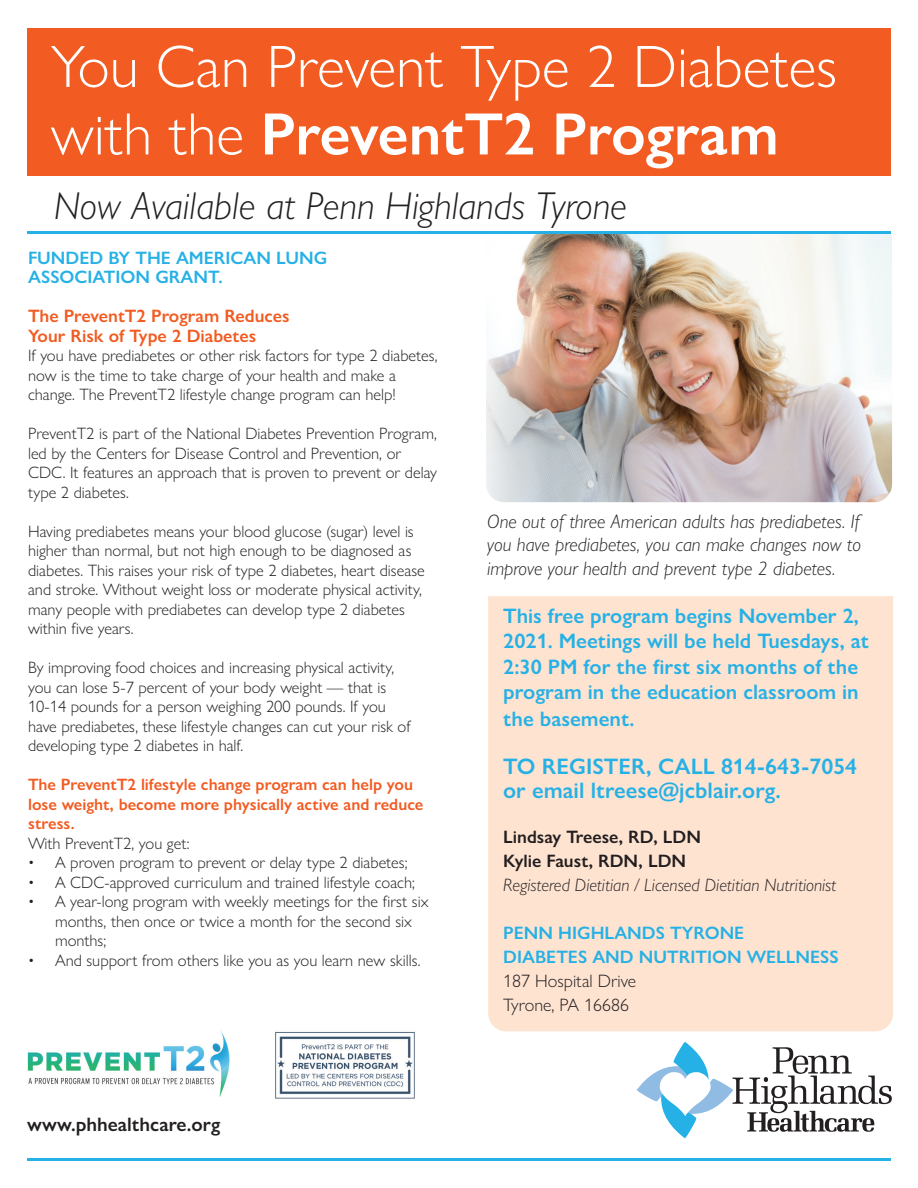
<style>
.page{position:relative;width:918px;height:1188px;background:#fff}
.page>*{position:absolute;margin:0;border:0;box-sizing:border-box;transform-origin:0 0}
.t1{font:300 60px/67.5px "Gill Sans Nova";color:#fff}
.t2{font:italic 300 39px "Gill Sans Nova";color:#231f20}
.t3{font:600 22.5px/24px "Gill Sans Nova";color:#26b1e6}
.t4{font:600 21px/25.8px "Gill Sans Nova";color:#26b1e6}
.t5{font:italic 300 19.5px/23.2px "Gill Sans Nova";color:#231f20;text-align:justify}
.t6{font:600 19.5px "Gill Sans Nova";color:#231f20}
.t7{font:600 18px/19.5px "Gill Sans Nova";color:#26b1e6}
.t8{font:600 18px/19.5px "Gill Sans Nova";color:#f25b21}
.t9{font:italic 300 18px "Gill Sans Nova";color:#231f20}
.t10{font:600 18px/24px "Gill Sans Nova";color:#231f20}
.t11{font:300 18px/24px "Gill Sans Nova";color:#231f20}
.t12{font:300 16.5px/19.5px "Gill Sans Nova";color:#231f20}
.t13{font:600 16.5px/19.5px "Gill Sans Nova";color:#f25b21}
.s1{font-weight:600}
</style>
<div class="page">
<img style="left:27px;top:1031px;width:388px;height:68px">
<img style="left:486px;top:234px;width:406px;height:268px">
<div style="left:488px;top:596px;width:405px;height:435px;background:#fee3d1"></div>
<div style="left:27px;top:28px;width:864px;height:148px;background:#f25b21"></div>
<hr style="left:27px;top:1158px;width:864px;height:3px;background:#26b1e6">
<svg style="left:637px;top:1042px;width:255px;height:97px"></svg>
<hr style="left:27px;top:231px;width:864px;height:3px;background:#26b1e6">
<h1 class="t1" style="left:51px;top:32px;width:788px">You Can Prevent Type 2 Diabetes with the <span class="s1">PreventT2 Program</span></h1>
<h2 class="t2" style="left:54px;top:181px;width:575px">Now Available at Penn Highlands Tyrone</h2>
<p class="t7" style="left:28px;top:248px;width:301px">FUNDED BY THE AMERICAN LUNG<br>ASSOCIATION GRANT.</p>
<p class="t8" style="left:28px;top:306px;width:263px">The PreventT2 Program Reduces<br>Your Risk of Type 2 Diabetes</p>
<p class="t12" style="left:28px;top:346px;width:411px">If you have prediabetes or other risk factors for type 2 diabetes, now is the time to take charge of your health and make a change. The PreventT2 lifestyle change program can help!</p>
<p class="t12" style="left:28px;top:424px;width:411px">PreventT2 is part of the National Diabetes Prevention Program, led by the Centers for Disease Control and Prevention, or CDC. It features an approach that is proven to prevent or delay type 2 diabetes.</p>
<p class="t12" style="left:28px;top:521px;width:398px">Having prediabetes means your blood glucose (sugar) level is higher than normal, but not high enough to be diagnosed as diabetes. This raises your risk of type 2 diabetes, heart disease and stroke. Without weight loss or moderate physical activity, many people with prediabetes can develop type 2 diabetes within five years.</p>
<p class="t12" style="left:28px;top:658px;width:384px">By improving food choices and increasing physical activity, you can lose 5-7 percent of your body weight — that is 10-14 pounds for a person weighing 200 pounds. If you have prediabetes, these lifestyle changes can cut your risk of developing type 2 diabetes in half.</p>
<p class="t13" style="left:28px;top:775px;width:397px">The PreventT2 lifestyle change program can help you lose weight, become more physically active and reduce stress.</p>
<p class="t12" style="left:28px;top:833px;width:163px">With PreventT2, you get:</p>
<p class="t12" style="left:28px;top:853px;width:381px">• A proven program to prevent or delay type 2 diabetes;</p>
<p class="t12" style="left:28px;top:872px;width:388px">• A CDC-approved curriculum and trained lifestyle coach;</p>
<p class="t12" style="left:55px;top:892px;width:375px;text-indent:-27px">• A year-long program with weekly meetings for the first six months, then once or twice a month for the second six months;</p>
<p class="t12" style="left:28px;top:950px;width:394px">• And support from others like you as you learn new skills.</p>
<p class="t6" style="left:27px;top:1112px;width:195px">www.phhealthcare.org</p>
<p class="t5" style="left:487px;top:510px;width:375px">One out of three American adults has prediabetes. If you have prediabetes, you can make changes now to improve your health and prevent type 2 diabetes.</p>
<p class="t4" style="left:503px;top:603px;width:367px">This free program begins November 2, 2021. Meetings will be held Tuesdays, at 2:30 PM for the first six months of the program in the education classroom in the basement.</p>
<h3 class="t3" style="left:503px;top:755px;width:355px">TO REGISTER, CALL 814-643-7054 or email ltreese@jcblair.org.</h3>
<p class="t10" style="left:503px;top:825px;width:199px">Lindsay Treese, RD, LDN<br>Kylie Faust, RDN, LDN</p>
<p class="t9" style="left:503px;top:874px;width:335px">Registered Dietitian / Licensed Dietitian Nutritionist</p>
<p class="t7" style="left:503px;top:921px;width:337px;line-height:24px">PENN HIGHLANDS TYRONE<br>DIABETES AND NUTRITION WELLNESS</p>
<p class="t11" style="left:503px;top:969px;width:134px">187 Hospital Drive<br>Tyrone, PA 16686</p>
</div>
